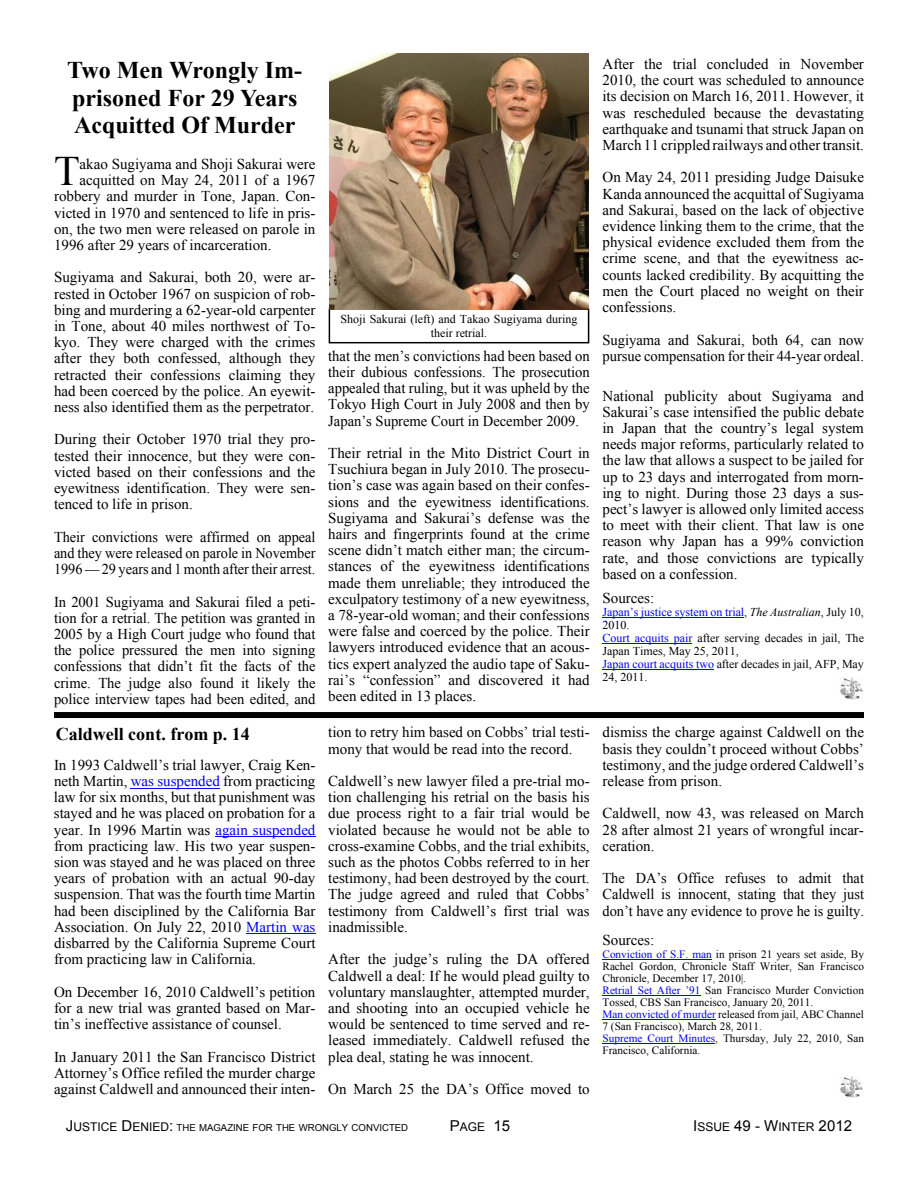
<style>
.page{position:relative;width:918px;height:1188px;background:#fff}
.page>*{position:absolute;margin:0;border:0;box-sizing:border-box;transform-origin:0 0}
.t1{font:42px "Times New Roman";color:#000}
.t2{font:700 24px/27.6px "Times New Roman";color:#000}
.t3{font:700 18px "Times New Roman";color:#000}
.t4{font:15px/16.2px "Times New Roman";color:#000;text-align:justify}
.t5{font:15px/16.2px "Times New Roman";color:#000;text-align:justify;scale:.95 1}
.t6{font:15px/16.2px "Times New Roman";color:#000;text-align:justify;scale:.96 1}
.t7{font:15px "Arial";color:#000}
.t8{font:12px/12.9px "Times New Roman";color:#000}
.t9{font:11.25px/12px "Times New Roman";color:#000}
.t10{font:9.6px "Arial";color:#000}
.s1{color:#00f}
.s2{font-style:italic}
.s3{font-size:15px}
.s4{font-size:12px}
</style>
<div class="page">
<hr style="left:603px;top:617px;width:141px;height:1px;background:#00f">
<hr style="left:603px;top:643px;width:89px;height:1px;background:#00f">
<hr style="left:603px;top:669px;width:111px;height:1px;background:#00f">
<div style="left:329px;top:308px;width:260px;height:35px;border:2px solid #000"></div>
<img style="left:329px;top:54px;width:260px;height:256px">
<img style="left:840px;top:678px;width:23px;height:21px">
<div style="left:54px;top:712px;width:810px;height:6px;background:#000"></div>
<hr style="left:131px;top:788px;width:89px;height:1px;background:#00f">
<hr style="left:215px;top:836px;width:100px;height:1px;background:#00f">
<hr style="left:246px;top:934px;width:69px;height:1px;background:#00f">
<hr style="left:603px;top:959px;width:109px;height:1px;background:#00f">
<hr style="left:603px;top:995px;width:98px;height:1px;background:#00f">
<hr style="left:603px;top:1019px;width:113px;height:1px;background:#00f">
<hr style="left:603px;top:1043px;width:112px;height:1px;background:#00f">
<img style="left:840px;top:1076px;width:23px;height:21px">
<h2 class="t2" style="left:67px;top:59px;width:236px">Two Men Wrongly Im&shy;prisoned For 29 Years<br>Acquitted Of Murder</h2>
<h1 class="t1" style="left:54px;top:156px;width:27px">T</h1>
<p class="t4" style="left:80px;top:157px;width:237px">akao Sugiyama and Shoji Sakurai were</p>
<p class="t4" style="left:80px;top:173px;width:237px">acquitted on May 24, 2011 of a 1967</p>
<p class="t4" style="left:54px;top:190px;width:263px">robbery and murder in Tone, Japan. Con-</p>
<p class="t4" style="left:54px;top:206px;width:263px">victed in 1970 and sentenced to life in pris-</p>
<p class="t4" style="left:54px;top:222px;width:263px">on, the two men were released on parole in</p>
<p class="t4" style="left:54px;top:238px;width:219px">1996 after 29 years of incarceration.</p>
<p class="t4" style="left:54px;top:271px;width:263px">Sugiyama and Sakurai, both 20, were ar&shy;rested in October 1967 on suspicion of rob&shy;bing and murdering a 62-year-old carpenter in Tone, about 40 miles northwest of To&shy;kyo. They were charged with the crimes after they both confessed, although they retracted their confessions claiming they had been coerced by the police. An eyewit&shy;ness also identified them as the perpetrator.</p>
<p class="t4" style="left:54px;top:433px;width:263px">During their October 1970 trial they pro&shy;tested their innocence, but they were con&shy;victed based on their confessions and the eyewitness identification. They were sen&shy;tenced to life in prison.</p>
<p class="t5" style="left:54px;top:530px;width:277px">Their convictions were affirmed on appeal and they were released on parole in November 1996 — 29 years and 1 month after their arrest.</p>
<p class="t4" style="left:54px;top:595px;width:263px">In 2001 Sugiyama and Sakurai filed a peti&shy;tion for a retrial. The petition was granted in 2005 by a High Court judge who found that the police pressured the men into signing confessions that didn’t fit the facts of the crime. The judge also found it likely the police interview tapes had been edited, and</p>
<p class="t3" style="left:56px;top:728px;width:196px">Caldwell cont. from p. 14</p>
<p class="t4" style="left:54px;top:758px;width:263px">In 1993 Caldwell’s trial lawyer, Craig Ken&shy;neth Martin, <span class="s1">was suspended</span> from practicing law for six months, but that punishment was stayed and he was placed on probation for a year. In 1996 Martin was <span class="s1">again suspended </span>from practicing law. His two year suspen&shy;sion was stayed and he was placed on three years of probation with an actual 90-day suspension. That was the fourth time Martin had been disciplined by the California Bar Association. On July 22, 2010 <span class="s1">Martin was </span>disbarred by the California Supreme Court from practicing law in California.</p>
<p class="t4" style="left:54px;top:985px;width:263px">On December 16, 2010 Caldwell’s petition for a new trial was granted based on Mar&shy;tin’s ineffective assistance of counsel.</p>
<p class="t4" style="left:54px;top:1050px;width:263px">In January 2011 the San Francisco District Attorney’s Office refiled the murder charge against Caldwell and announced their inten-</p>
<p class="t8" style="left:341px;top:314px;width:238px;line-height:13.8px;text-align:center">Shoji Sakurai (left) and Takao Sugiyama during their retrial.</p>
<p class="t4" style="left:328px;top:349px;width:263px">that the men’s convictions had been based on their dubious confessions. The prosecution appealed that ruling, but it was upheld by the Tokyo High Court in July 2008 and then by Japan’s Supreme Court in December 2009.</p>
<p class="t4" style="left:328px;top:446px;width:263px">Their retrial in the Mito District Court in Tsuchiura began in July 2010. The prosecu&shy;tion’s case was again based on their confes&shy;sions and the eyewitness identifications.<br>Sugiyama and Sakurai’s defense was the hairs and fingerprints found at the crime scene didn’t match either man; the circum&shy;stances of the eyewitness identifications made them unreliable; they introduced the exculpatory testimony of a new eyewitness, a 78-year-old woman; and their confessions were false and coerced by the police. Their lawyers introduced evidence that an acous&shy;tics expert analyzed the audio tape of Saku&shy;rai’s “confession” and discovered it had been edited in 13 places.</p>
<p class="t4" style="left:328px;top:726px;width:263px">tion to retry him based on Cobbs’ trial testi&shy;mony that would be read into the record.</p>
<p class="t4" style="left:328px;top:774px;width:263px">Caldwell’s new lawyer filed a pre-trial mo&shy;tion challenging his retrial on the basis his due process right to a fair trial would be violated because he would not be able to cross-examine Cobbs, and the trial exhibits, such as the photos Cobbs referred to in her testimony, had been destroyed by the court.<br>The judge agreed and ruled that Cobbs’ testimony from Caldwell’s first trial was inadmissible.</p>
<p class="t4" style="left:328px;top:953px;width:263px">After the judge’s ruling the DA offered Caldwell a deal: If he would plead guilty to voluntary manslaughter, attempted murder, and shooting into an occupied vehicle he would be sentenced to time served and re&shy;leased immediately. Caldwell refused the plea deal, stating he was innocent.</p>
<p class="t4" style="left:328px;top:1082px;width:263px">On March 25 the DA’s Office moved to</p>
<p class="t4" style="left:603px;top:57px;width:263px">After the trial concluded in November 2010, the court was scheduled to announce its decision on March 16, 2011. However, it was rescheduled because the devastating earthquake and tsunami that struck Japan on March 11 crippled railways and other transit.</p>
<p class="t4" style="left:603px;top:171px;width:263px">On May 24, 2011 presiding Judge Daisuke Kanda announced the acquittal of Sugiyama and Sakurai, based on the lack of objective evidence linking them to the crime, that the physical evidence excluded them from the crime scene, and that the eyewitness ac&shy;counts lacked credibility. By acquitting the men the Court placed no weight on their confessions.</p>
<p class="t4" style="left:603px;top:333px;width:263px">Sugiyama and Sakurai, both 64, can now pursue compensation for their 44-year ordeal.</p>
<p class="t4" style="left:603px;top:389px;width:263px">National publicity about Sugiyama and Sakurai’s case intensified the public debate in Japan that the country’s legal system needs major reforms, particularly related to the law that allows a suspect to be jailed for up to 23 days and interrogated from morn&shy;ing to night. During those 23 days a sus&shy;pect’s lawyer is allowed only limited access to meet with their client. That law is one reason why Japan has a 99% conviction rate, and those convictions are typically based on a confession.</p>
<p class="t4" style="left:603px;top:591px;width:53px">Sources:</p>
<p class="t8" style="left:603px;top:607px;width:263px"><span class="s1">Japan’s justice system on trial</span>, <span class="s2">The Australian</span>, July 10, 2010.<br><span class="s1">Court acquits pair</span> after serving decades in jail, The Japan Times, May 25, 2011,<br><span class="s1">Japan court acquits two</span> after decades in jail, AFP, May 24, 2011.</p>
<p class="t4" style="left:603px;top:726px;width:263px">dismiss the charge against Caldwell on the basis they couldn’t proceed without Cobbs’ testimony, and the judge ordered Caldwell’s release from prison.</p>
<p class="t4" style="left:603px;top:807px;width:263px">Caldwell, now 43, was released on March 28 after almost 21 years of wrongful incar&shy;ceration.</p>
<p class="t6" style="left:603px;top:872px;width:274px">The DA’s Office refuses to admit that Caldwell is innocent, stating that they just don’t have any evidence to prove he is guilty.</p>
<p class="t4" style="left:603px;top:933px;width:53px">Sources:</p>
<p class="t9" style="left:603px;top:949px;width:263px"><span class="s1">Conviction of S.F. man</span> in prison 21 years set aside, By Rachel Gordon, Chronicle Staff Writer, San Francisco Chronicle, December 17, 2010|.<br><span class="s1">Retrial Set After ’91</span> San Francisco Murder Conviction Tossed, CBS San Francisco, January 20, 2011.<br><span class="s1">Man convicted of murder</span> released from jail, ABC Channel 7 (San Francisco), March 28, 2011.<br><span class="s1">Supreme Court Minutes</span>, Thursday, July 22, 2010, San Francisco, California.</p>
<p class="t10" style="left:66px;top:1124px;width:344px"><span class="s3">J</span><span class="s4">USTICE</span> <span class="s3">D</span><span class="s4">ENIED</span><span class="s3">:</span> THE MAGAZINE FOR THE WRONGLY CONVICTED</p>
<p class="t7" style="left:450px;top:1120px;width:62px">P<span class="s4">AGE</span> 15</p>
<p class="t7" style="left:693px;top:1120px;width:160px">I<span class="s4">SSUE</span> 49 - W<span class="s4">INTER</span> 2012</p>
</div>
